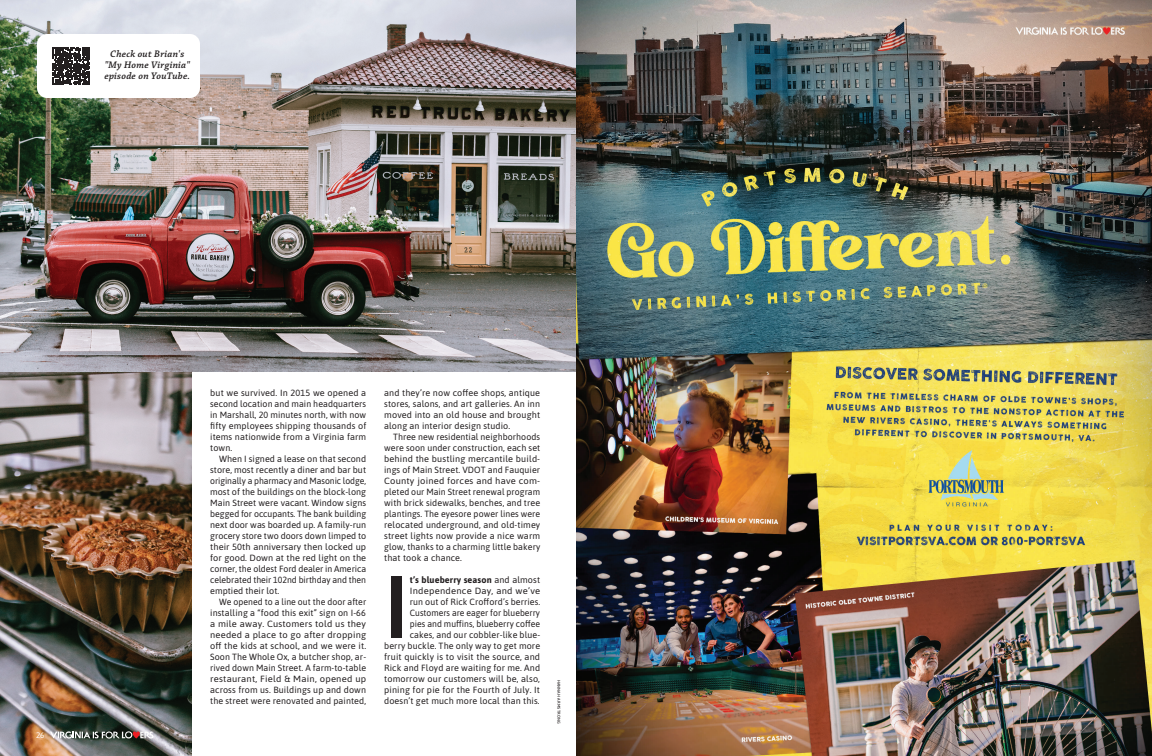
<style>
.page{position:relative;width:1152px;height:756px;background:#fff}
.page>*{position:absolute;margin:0;border:0;box-sizing:border-box;transform-origin:0 0}
.VTG17_-_Body__serif{font:85.4px "Brother 1816 Medium";color:#231f20}
.Includes{font:italic 600 10px/11px "Chaparral Pro";letter-spacing:.02em;color:#231f20;text-align:center}
.VTG17_-_Body__serif-2{font:9px/11px "Asap";letter-spacing:.01em;color:#231f20;text-align:justify}
.t1{font:8px "Asap";color:#fff}
.VTG17_-_Gutter_Credit{font:500 4px "Asap";letter-spacing:.05em;color:#231f20}
.s1{font-weight:700}
</style>
<div class="page">
<img style="left:0;top:0;width:576px;height:372px">
<img style="left:0;top:372px;width:192px;height:384px">
<svg style="left:50px;top:731px;width:105px;height:8px"></svg>
<div style="left:37px;top:34px;width:163px;height:64px;background:#fff;border-radius:10px"></div>
<svg style="left:53px;top:48px;width:37px;height:37px"></svg>
<img style="left:576px;top:0;width:576px;height:756px">
<p class="Includes" style="left:104px;top:49px;width:87px">Check out Brian's "My Home Virginia" episode on YouTube.</p>
<p class="t1" style="left:36px;top:730px;width:10px">26</p>
<p class="VTG17_-_Body__serif-2" style="left:210px;top:387px;width:158px">but we survived. In 2015 we opened a second location and main headquarters in Marshall, 20 minutes north, with now fifty employees shipping thousands of items nationwide from a Virginia farm town.</p>
<p class="VTG17_-_Body__serif-2" style="left:210px;top:453px;width:158px;text-indent:9px">When I signed a lease on that second store, most recently a diner and bar but originally a pharmacy and Masonic lodge, most of the buildings on the block-long Main Street were vacant. Window signs begged for occupants. The bank building next door was boarded up. A family-run grocery store two doors down limped to their 50th anniversary then locked up for good. Down at the red light on the corner, the oldest Ford dealer in America celebrated their 102nd birthday and then emptied their lot.</p>
<p class="VTG17_-_Body__serif-2" style="left:210px;top:596px;width:158px;text-indent:9px">We opened to a line out the door after installing a “food this exit” sign on I-66 a mile away. Customers told us they needed a place to go after dropping off the kids at school, and we were it.<br>Soon The Whole Ox, a butcher shop, ar&shy;rived down Main Street. A farm-to-table restaurant, Field &amp; Main, opened up across from us. Buildings up and down the street were renovated and painted,</p>
<p class="VTG17_-_Body__serif-2" style="left:384px;top:387px;width:157px">and they’re now coffee shops, antique stores, salons, and art galleries. An inn moved into an old house and brought along an interior design studio.</p>
<p class="VTG17_-_Body__serif-2" style="left:384px;top:431px;width:158px;text-indent:9px">Three new residential neighborhoods were soon under construction, each set behind the bustling mercantile build&shy;ings of Main Street. VDOT and Fauquier County joined forces and have com&shy;pleted our Main Street renewal program with brick sidewalks, benches, and tree plantings. The eyesore power lines were relocated underground, and old-timey street lights now provide a nice warm glow, thanks to a charming little bakery that took a chance.</p>
<p class="VTG17_-_Body__serif" style="left:384px;top:543px;width:27px">I</p>
<p class="VTG17_-_Body__serif-2" style="left:384px;top:574px;width:158px;text-align:right"><span class="s1">t’s blueberry season</span> and almost Independence Day, and we’ve<br>run out of Rick Crofford’s berries.<br>Customers are eager for blueberry<br>pies and muffins, blueberry coffee cakes, and our cobbler-like blue-<br>berry buckle. The only way to get more fruit quickly is to visit the source, and Rick and Floyd are waiting for me. And tomorrow our customers will be, also, pining for pie for the Fourth of July. It doesn’t get much more local than this.</p>
<p class="VTG17_-_Gutter_Credit" style="left:562px;top:680px;width:45px;rotate:90deg">HANNAH ARMSTRONG</p>
</div>
